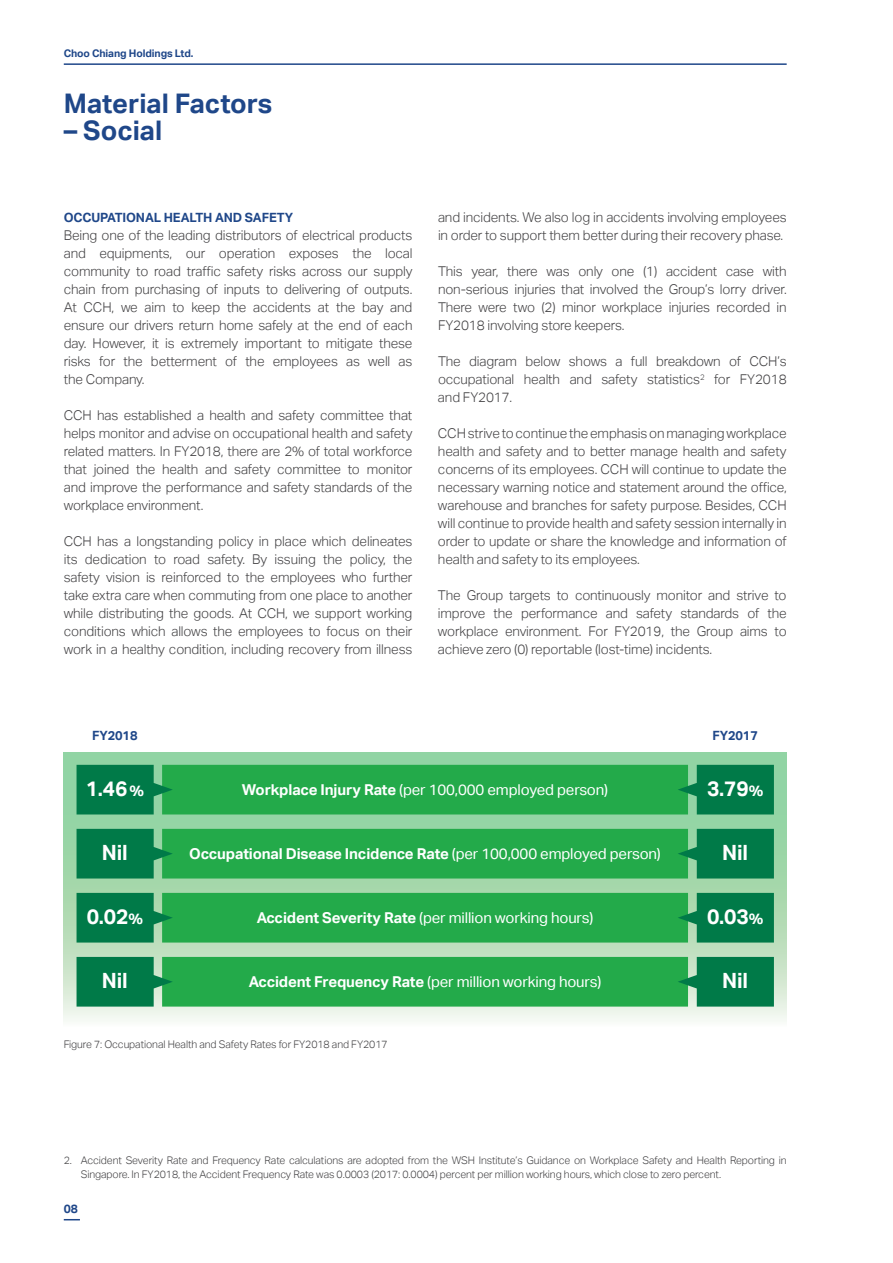
<style>
.page{position:relative;width:893px;height:1263px;background:#fff}
.page>*{position:absolute;margin:0;border:0;box-sizing:border-box;transform-origin:0 0}
.t1{font:700 27px "Aktiv Grotesk";color:#1f4789}
.t2{font:700 21px "Aktiv Grotesk";letter-spacing:-.01em;color:#fff}
.t3{font:15px "Aktiv Grotesk";letter-spacing:-.01em;color:#fff}
.t4{font:700 15px "Aktiv Grotesk";letter-spacing:-.01em;color:#fff}
.t5{font:300 13.5px/18px "Aktiv Grotesk";letter-spacing:-.01em;color:#414042;text-align:justify}
.t6{font:700 12.75px "Aktiv Grotesk";letter-spacing:-.01em;color:#1f4789}
.t7{font:700 12px "Aktiv Grotesk";color:#1f4789}
.t8{font:300 10.5px/13.5px "Aktiv Grotesk";letter-spacing:-.01em;color:#414042}
.t9{font:700 10.5px "Aktiv Grotesk";letter-spacing:-.01em;color:#1f4789}
.s1{font-size:15px}
.s2{font-weight:700}
.s3{font-weight:400}
</style>
<div class="page">
<hr style="left:64px;top:63px;width:723px;height:2px;background:#1f4789">
<svg style="left:64px;top:1219px;width:16px;height:1px"></svg>
<svg style="left:64px;top:753px;width:723px;height:268px;background:#addbb6"></svg>
<svg style="left:77px;top:765px;width:697px;height:49px;background:#1d9f4b"></svg>
<svg style="left:77px;top:829px;width:697px;height:49px;background:#1d9f4b"></svg>
<svg style="left:77px;top:893px;width:697px;height:49px;background:#1da04b"></svg>
<svg style="left:77px;top:957px;width:697px;height:49px;background:#1ea04c"></svg>
<p class="t9" style="left:64px;top:47px;width:131px">Choo Chiang Holdings Ltd.</p>
<h1 class="t1" style="left:64px;top:88px;width:210px">Material Factors</h1>
<h1 class="t1" style="left:64px;top:115px;width:100px">– Social</h1>
<p class="t6" style="left:64px;top:210px;width:231px">OCCUPATIONAL HEALTH AND SAFETY</p>
<p class="t5" style="left:64px;top:226px;width:350px">Being one of the leading distributors of electrical products and equipments, our operation exposes the local community to road traffic safety risks across our supply chain from purchasing of inputs to delivering of outputs.<br>At CCH, we aim to keep the accidents at the bay and ensure our drivers return home safely at the end of each day. However, it is extremely important to mitigate these risks for the betterment of the employees as well as the Company.</p>
<p class="t5" style="left:64px;top:406px;width:350px">CCH has established a health and safety committee that helps monitor and advise on occupational health and safety related matters. In FY2018, there are 2% of total workforce that joined the health and safety committee to monitor and improve the performance and safety standards of the workplace environment.</p>
<p class="t5" style="left:64px;top:532px;width:350px">CCH has a longstanding policy in place which delineates its dedication to road safety. By issuing the policy, the safety vision is reinforced to the employees who further take extra care when commuting from one place to another while distributing the goods. At CCH, we support working conditions which allows the employees to focus on their work in a healthy condition, including recovery from illness</p>
<p class="t5" style="left:438px;top:208px;width:350px">and incidents. We also log in accidents involving employees in order to support them better during their recovery phase.</p>
<p class="t5" style="left:438px;top:262px;width:350px">This year, there was only one (1) accident case with non-serious injuries that involved the Group’s lorry driver.<br>There were two (2) minor workplace injuries recorded in FY2018 involving store keepers.</p>
<p class="t5" style="left:438px;top:352px;width:350px">The diagram below shows a full breakdown of CCH’s occupational health and safety statistics<sup>2</sup> for FY2018 and FY2017.</p>
<p class="t5" style="left:438px;top:425px;width:350px">CCH strive to continue the emphasis on managing workplace health and safety and to better manage health and safety concerns of its employees. CCH will continue to update the necessary warning notice and statement around the office, warehouse and branches for safety purpose. Besides, CCH will continue to provide health and safety session internally in order to update or share the knowledge and information of health and safety to its employees.</p>
<p class="t5" style="left:438px;top:587px;width:350px">The Group targets to continuously monitor and strive to improve the performance and safety standards of the workplace environment. For FY2019, the Group aims to achieve zero (0) reportable (lost-time) incidents.</p>
<p class="t6" style="left:92px;top:728px;width:47px">FY2018</p>
<p class="t6" style="left:712px;top:728px;width:47px">FY2017</p>
<h2 class="t2" style="left:86px;top:776px;width:60px">1.46<span class="s1">%</span></h2>
<p class="t3" style="left:242px;top:781px;width:368px"><span class="s2">Workplace Injury Rate</span> (per 100,000 employed person)</p>
<h2 class="t2" style="left:707px;top:776px;width:58px">3.79<span class="s1">%</span></h2>
<h2 class="t2" style="left:102px;top:840px;width:27px">Nil</h2>
<p class="t4" style="left:189px;top:845px;width:473px">Occupational Disease Incidence Rate <span class="s3">(per 100,000 employed person)</span></p>
<h2 class="t2" style="left:722px;top:840px;width:27px">Nil</h2>
<h2 class="t2" style="left:87px;top:905px;width:58px">0.02<span class="s1">%</span></h2>
<p class="t3" style="left:257px;top:909px;width:338px"><span class="s2">Accident Severity Rate</span> (per million working hours)</p>
<h2 class="t2" style="left:707px;top:905px;width:58px">0.03<span class="s1">%</span></h2>
<h2 class="t2" style="left:102px;top:969px;width:27px">Nil</h2>
<p class="t3" style="left:249px;top:973px;width:354px"><span class="s2">Accident Frequency Rate</span> (per million working hours)</p>
<h2 class="t2" style="left:722px;top:969px;width:27px">Nil</h2>
<p class="t8" style="left:64px;top:1037px;width:325px">Figure 7: Occupational Health and Safety Rates for FY2018 and FY2017</p>
<p class="t8" style="left:81px;top:1154px;width:707px;text-indent:-17px">2. Accident Severity Rate and Frequency Rate calculations are adopted from the WSH Institute’s Guidance on Workplace Safety and Health Reporting in<br>Singapore. In FY2018, the Accident Frequency Rate was 0.0003 (2017: 0.0004) percent per million working hours, which close to zero percent.</p>
<p class="t7" style="left:64px;top:1201px;width:16px">08</p>
</div>
